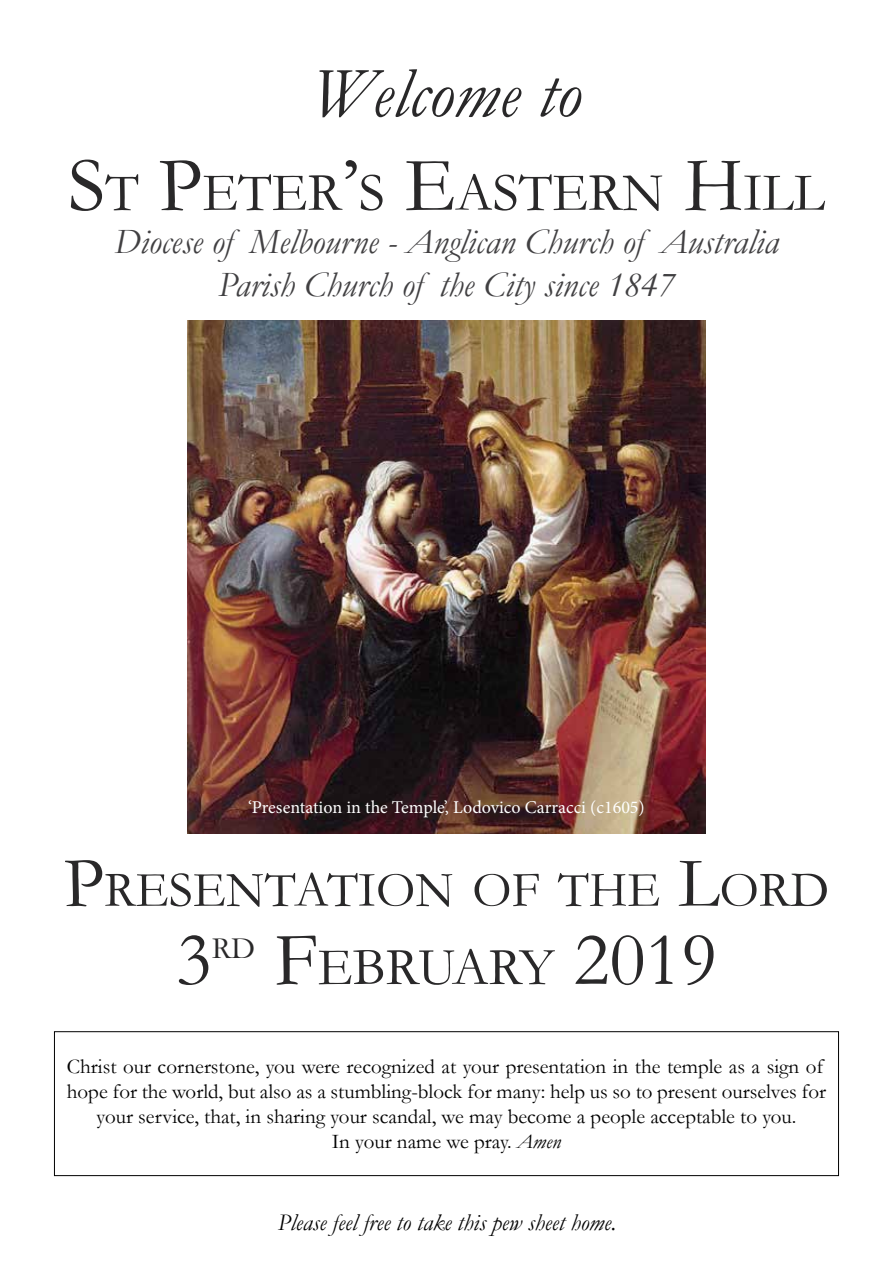
<style>
.page{position:relative;width:893px;height:1263px;background:#fff}
.page>*{position:absolute;margin:0;border:0;box-sizing:border-box;transform-origin:0 0}
.t1{font:76.5px "Garamond";color:#292829}
.t2{font:italic 72px "Garamond";color:#292829}
.t3{font:54.6px "Garamond";color:#292829}
.t4{font:53.55px "Garamond";letter-spacing:-.01em;color:#292829}
.t5{font:50.4px "Garamond";color:#292829}
.t6{font:italic 36px/43.2px "Garamond";color:#414042;text-align:center}
.t7{font:31.2px "Garamond";color:#292829}
.t8{font:italic 24px "Garamond";color:#000}
.t9{font:21px/25.2px "Garamond";color:#000;text-align:center}
.t10{font:18px "Minion Pro";color:#fff}
.t11{font:18px "Garamond";color:#000}
.s1{font-size:78px}
.s2{font-size:72px}
.s3{font-size:76.5px}
.s4{font-style:italic}
</style>
<div class="page">
<img style="left:188px;top:320px;width:517px;height:513px">
<svg style="left:54px;top:1031px;width:785px;height:145px"></svg>
<h2 class="t2" style="left:312px;top:50px;width:271px">Welcome to</h2>
<h3 class="t3" style="left:68px;top:160px;width:758px"><span class="s1">S</span>T <span class="s1">P</span>ETER<span class="s1">’</span>S <span class="s1">E</span>ASTERN <span class="s1">H</span>ILL</h3>
<h3 class="t6" style="left:114px;top:219px;width:666px">Diocese of Melbourne - Anglican Church of Australia<br>Parish Church of the City since 1847</h3>
<p class="t10" style="left:248px;top:795px;width:398px">‘Presentation in the Temple’, Lodovico Carracci (c1605)</p>
<h3 class="t5" style="left:64px;top:860px;width:767px"><span class="s2">P</span>RESENTATION OF THE <span class="s2">L</span>ORD</h3>
<h1 class="t1" style="left:176px;top:914px;width:37px">3</h1>
<h3 class="t7" style="left:212px;top:930px;width:45px">RD</h3>
<h3 class="t4" style="left:274px;top:935px;width:444px"><span class="s3">F</span>EBRUARY <span class="s3">2019</span></h3>
<p class="t9" style="left:67px;top:1053px;width:761px">Christ our cornerstone, you were recognized at your presentation in the temple as a sign of hope for the world, but also as a stumbling-block for many: help us so to present ourselves for your service, that, in sharing your scandal, we may become a people acceptable to you.<br>In your name we pray. <span class="s4">Amen</span></p>
<p class="t8" style="left:278px;top:1208px;width:340px">Please feel free to take this pew sheet home.</p>
<p class="t11" style="left:440px;top:1221px;width:10px">1</p>
</div>
